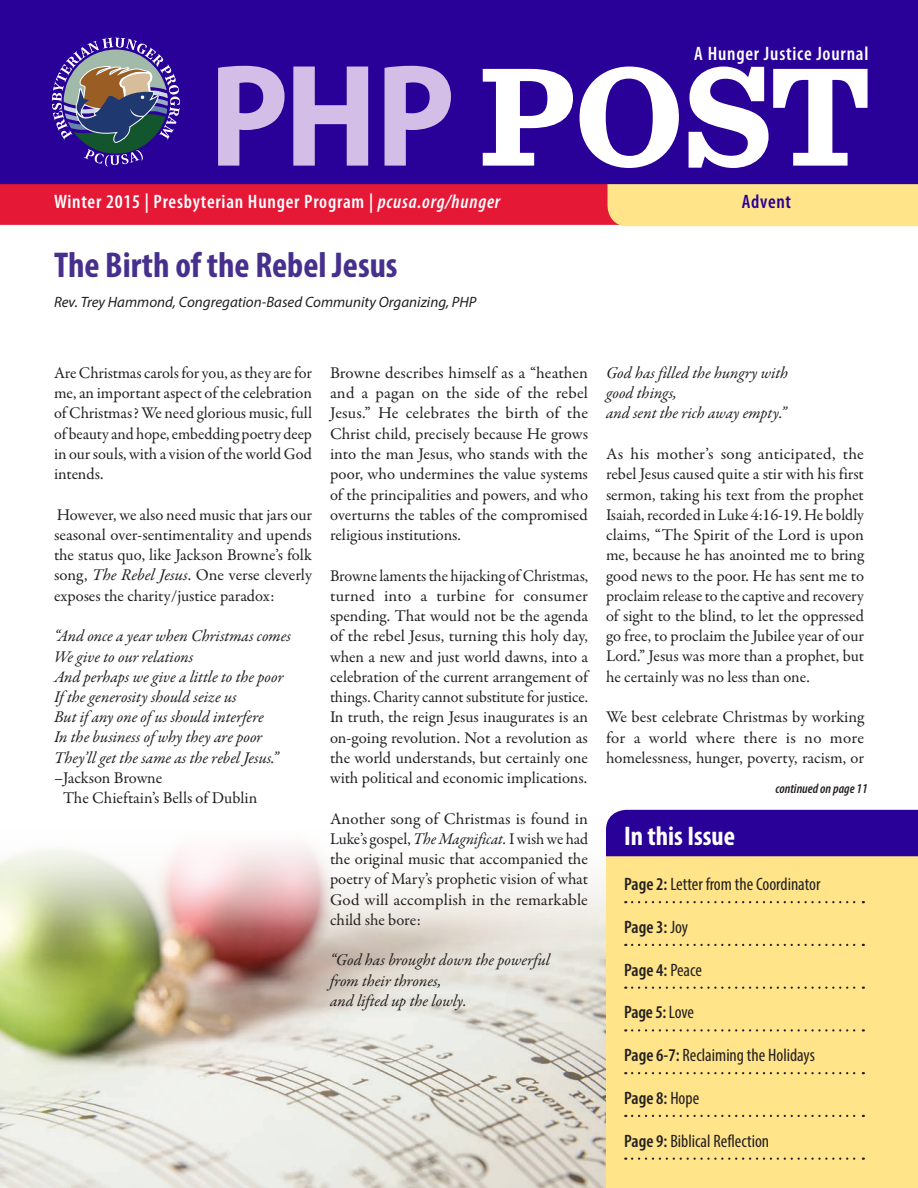
<style>
.page{position:relative;width:918px;height:1188px;background:#fff}
.page>*{position:absolute;margin:0;border:0;box-sizing:border-box;transform-origin:0 0}
.t1{font:700 147px "Sentinel";color:#fff}
._1_head{font:700 condensed 36px "Myriad Pro";color:#462f8d}
.Sidebar_head_2{font:700 condensed 27px "Myriad Pro";color:#fff}
.t2{font:600 condensed 19.5px "Myriad Pro";letter-spacing:.04em;color:#fff}
.t3{font:600 condensed 19.5px "Myriad Pro";letter-spacing:.035em;color:#290098}
._2_head{font:condensed 18px "Myriad Pro";color:#231f20}
._2_head-2{font:600 condensed 18px "Myriad Pro";letter-spacing:-.005em;color:#231f20}
.Body{font:16.5px/20.2px "Garamond Premr Pro";color:#231f20;text-align:justify}
.Body-2{font:italic 16.5px/20.2px "Garamond Premr Pro";letter-spacing:-.005em;color:#231f20}
.author{font:italic 15px "Myriad Pro";color:#231f20}
.Continued{font:italic 600 condensed 13.5px "Myriad Pro";color:#231f20}
.s1{font-family:"Myriad Pro";font-stretch:semi-condensed;color:#d2bee6}
.s2{font-style:italic}
.s3{font-weight:600}
.s4{font-weight:400}
</style>
<div class="page">
<img style="left:0;top:845px;width:606px;height:343px">
<div style="left:606px;top:854px;width:312px;height:334px;background:#ffe48a"></div>
<div style="left:606px;top:810px;width:312px;height:46px;background:#290098"></div>
<svg style="left:632px;top:901px;width:232px;height:2px"></svg>
<svg style="left:632px;top:944px;width:232px;height:2px"></svg>
<svg style="left:632px;top:987px;width:232px;height:2px"></svg>
<svg style="left:632px;top:1029px;width:232px;height:3px"></svg>
<svg style="left:632px;top:1072px;width:232px;height:2px"></svg>
<svg style="left:632px;top:1115px;width:232px;height:2px"></svg>
<svg style="left:632px;top:1158px;width:232px;height:2px"></svg>
<svg style="left:0;top:184px;width:918px;height:42px;background:#ed5f55"></svg>
<div style="left:0;top:0;width:918px;height:184px;background:#290098"></div>
<svg style="left:52px;top:34px;width:128px;height:132px;background:#574b8d"></svg>
<p class="t2" style="left:694px;top:41px;width:176px">A Hunger Justice Journal</p>
<p class="t1" style="left:209px;top:1px;width:664px"><span class="s1">PHP</span> POST</p>
<p class="t2" style="left:54px;top:190px;width:448px">Winter 2015 | Presbyterian Hunger Program | <span class="s2">pcusa.org/hunger</span></p>
<p class="_1_head" style="left:54px;top:242px;width:345px">The Birth of the Rebel Jesus</p>
<p class="author" style="left:54px;top:292px;width:424px">Rev. Trey Hammond, Congregation-Based Community Organizing, PHP</p>
<p class="t3" style="left:742px;top:189px;width:51px">Advent</p>
<p class="Body" style="left:54px;top:363px;width:260px">Are Christmas carols for you, as they are for me, an important aspect of the celebration of Christmas? We need glorious music, full of beauty and hope, embedding poetry deep in our souls, with a vision of the world God intends.</p>
<p class="Body" style="left:54px;top:505px;width:260px">However, we also need music that jars our seasonal over-sentimentality and upends the status quo, like Jackson Browne’s folk song, <span class="s2">The Rebel Jesus</span>. One verse cleverly exposes the charity/justice paradox:</p>
<p class="Body-2" style="left:54px;top:627px;width:238px">“And once a year when Christmas comes</p>
<p class="Body-2" style="left:54px;top:647px;width:141px">We give to our relations</p>
<p class="Body-2" style="left:54px;top:667px;width:231px">And perhaps we give a little to the poor</p>
<p class="Body-2" style="left:54px;top:688px;width:184px">If the generosity should seize us</p>
<p class="Body-2" style="left:54px;top:708px;width:211px">But if any one of us should interfere</p>
<p class="Body-2" style="left:54px;top:728px;width:210px">In the business of why they are poor</p>
<p class="Body-2" style="left:54px;top:748px;width:226px">They’ll get the same as the rebel Jesus.”</p>
<p class="Body" style="left:54px;top:768px;width:110px">–Jackson Browne</p>
<p class="Body" style="left:63px;top:788px;width:196px">The Chieftain’s Bells of Dublin</p>
<p class="Body" style="left:330px;top:363px;width:260px">Browne describes himself as a “heathen and a pagan on the side of the rebel Jesus.” He celebrates the birth of the Christ child, precisely because He grows into the man Jesus, who stands with the poor, who undermines the value systems of the principalities and powers, and who overturns the tables of the compromised religious institutions.</p>
<p class="Body" style="left:330px;top:566px;width:260px">Browne laments the hijacking of Christmas, turned into a turbine for consumer spending. That would not be the agenda of the rebel Jesus, turning this holy day, when a new and just world dawns, into a celebration of the current arrangement of things. Charity cannot substitute for justice.<br>In truth, the reign Jesus inaugurates is an on-going revolution. Not a revolution as the world understands, but certainly one with political and economic implications.</p>
<p class="Body" style="left:330px;top:809px;width:260px">Another song of Christmas is found in Luke’s gospel, <span class="s2">The Magnificat.</span> I wish we had the original music that accompanied the poetry of Mary’s prophetic vision of what God will accomplish in the remarkable child she bore:</p>
<p class="Body-2" style="left:330px;top:951px;width:221px">“God has brought down the powerful from their thrones,<br>and lifted up the lowly.</p>
<p class="Body-2" style="left:606px;top:364px;width:184px">God has filled the hungry with good things,<br>and sent the rich away empty.”</p>
<p class="Body" style="left:606px;top:444px;width:260px">As his mother’s song anticipated, the rebel Jesus caused quite a stir with his first sermon, taking his text from the prophet Isaiah, recorded in Luke 4:16-19. He boldly claims, “The Spirit of the Lord is upon me, because he has anointed me to bring good news to the poor. He has sent me to proclaim release to the captive and recovery of sight to the blind, to let the oppressed go free, to proclaim the Jubilee year of our Lord.” Jesus was more than a prophet, but he certainly was no less than one.</p>
<p class="Body" style="left:606px;top:707px;width:260px">We best celebrate Christmas by working for a world where there is no more homelessness, hunger, poverty, racism, or</p>
<p class="Continued" style="left:776px;top:780px;width:94px">continued on page 11</p>
<p class="Sidebar_head_2" style="left:624px;top:820px;width:112px">In this Issue</p>
<p class="_2_head" style="left:624px;top:873px;width:198px"><span class="s3">Page 2:</span> Letter from the Coordinator</p>
<p class="_2_head-2" style="left:624px;top:916px;width:65px">Page 3: <span class="s4">Joy</span></p>
<p class="_2_head-2" style="left:624px;top:959px;width:79px">Page 4: <span class="s4">Peace</span></p>
<p class="_2_head-2" style="left:624px;top:1001px;width:71px">Page 5: <span class="s4">Love</span></p>
<p class="_2_head" style="left:624px;top:1044px;width:192px"><span class="s3">Page 6-7:</span> Reclaiming the Holidays</p>
<p class="_2_head-2" style="left:624px;top:1087px;width:77px">Page 8: <span class="s4">Hope</span></p>
<p class="_2_head" style="left:624px;top:1130px;width:147px"><span class="s3">Page 9:</span> Biblical Reflection</p>
</div>
